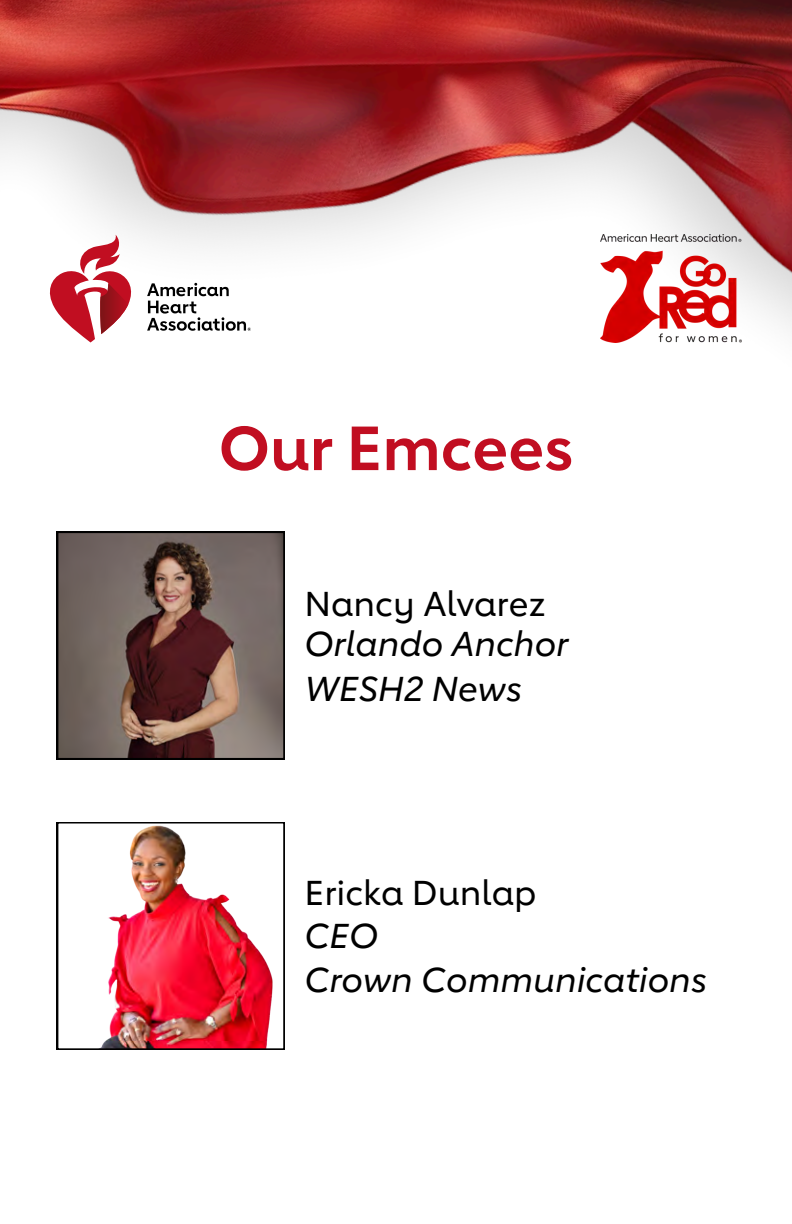
<style>
.page{position:relative;width:792px;height:1224px;background:#fff}
.page>*{position:absolute;margin:0;border:0;box-sizing:border-box;transform-origin:0 0}
.t1{font:700 61.4px "Lub Dub";color:#c10e21}
.t2{font:italic 500 34.4px "Lub Dub";color:#000}
.t3{font:500 34.4px "Lub Dub";color:#000}
</style>
<div class="page">
<img style="left:0;top:0;width:792px;height:988px">
<img style="left:57px;top:822px;width:228px;height:228px">
<svg style="left:57px;top:532px;width:228px;height:227px;background:#6a544f"></svg>
<img style="left:601px;top:235px;width:141px;height:108px">
<svg style="left:147px;top:283px;width:104px;height:48px"></svg>
<svg style="left:50px;top:235px;width:85px;height:108px"></svg>
<p class="t1" style="left:219px;top:408px;width:356px">Our Emcees</p>
<p class="t3" style="left:304px;top:581px;width:243px">Nancy Alvarez</p>
<p class="t2" style="left:304px;top:622px;width:266px">Orlando Anchor</p>
<p class="t2" style="left:304px;top:666px;width:219px">WESH2 News</p>
<p class="t3" style="left:304px;top:870px;width:234px">Ericka Dunlap</p>
<p class="t2" style="left:304px;top:913px;width:75px">CEO</p>
<p class="t2" style="left:304px;top:957px;width:404px">Crown Communications</p>
</div>
